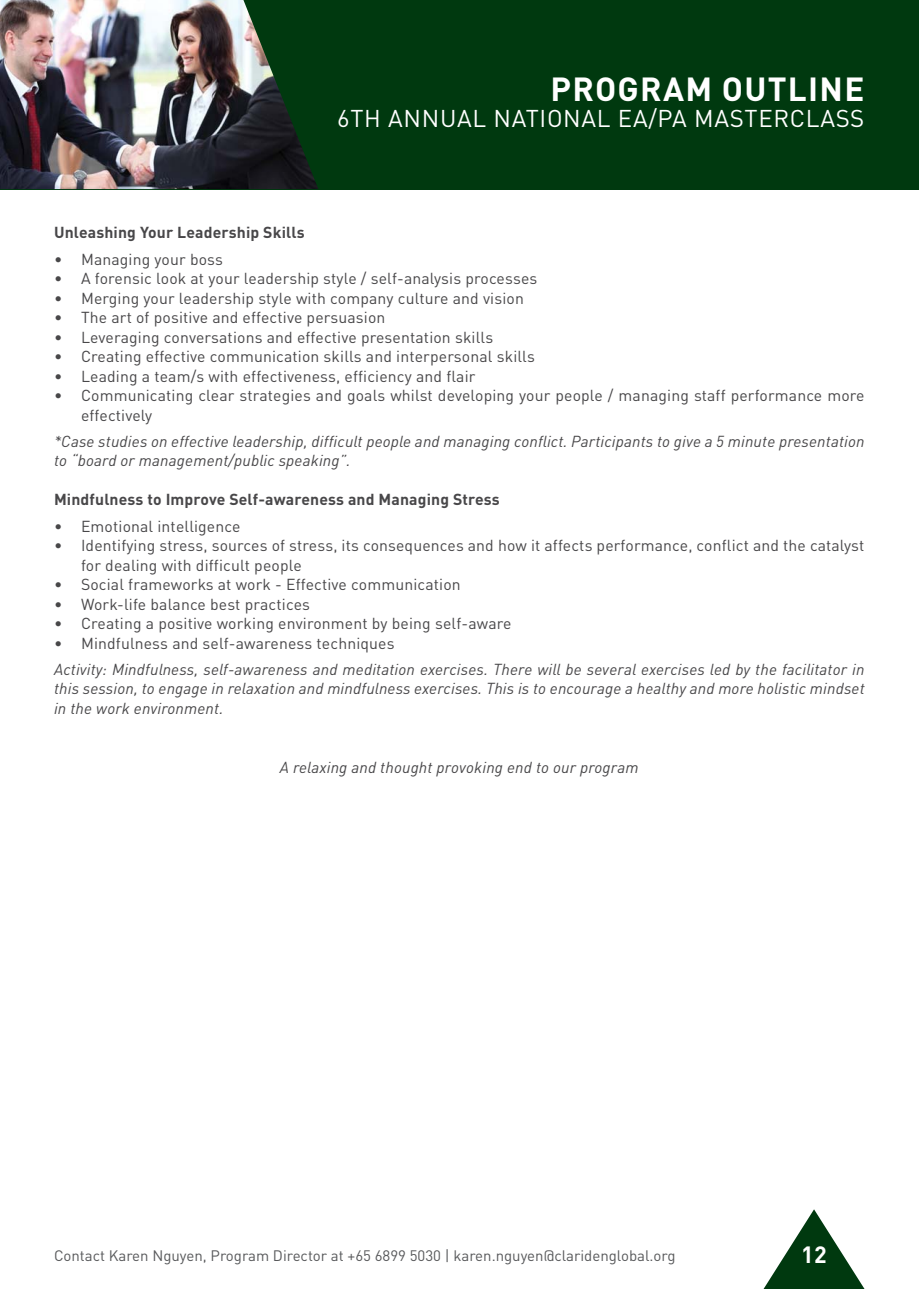
<style>
.page{position:relative;width:919px;height:1289px;background:#fff}
.page>*{position:absolute;margin:0;border:0;box-sizing:border-box;transform-origin:0 0}
.t1{font:700 33px "DIN Pro";letter-spacing:.04em;color:#fff}
.t2{font:24px "DIN Pro";letter-spacing:.03em;color:#fff}
.t3{font:700 23.25px "DIN Pro";color:#fff}
.t4{font:15.75px/19.5px "DIN Pro";letter-spacing:.01em;color:#484749}
.t5{font:italic 15.75px/19.5px "DIN Pro";letter-spacing:.01em;color:#484749}
.t6{font:700 15.75px "DIN Pro";letter-spacing:.01em;color:#484749}
.t7{font:15px "DIN Pro";color:#58595b}
</style>
<div class="page">
<div style="left:0;top:0;width:918px;height:189px;background:#00390f"></div>
<svg style="left:764px;top:1209px;width:100px;height:79px"></svg>
<img style="left:0;top:0;width:318px;height:189px">
<h1 class="t1" style="left:550px;top:78px;width:315px">PROGRAM OUTLINE</h1>
<h2 class="t2" style="left:337px;top:110px;width:528px">6TH ANNUAL NATIONAL EA/PA MASTERCLASS</h2>
<p class="t6" style="left:54px;top:227px;width:252px">Unleashing Your Leadership Skills</p>
<p class="t4" style="left:54px;top:251px;width:170px">• Managing your boss</p>
<p class="t4" style="left:54px;top:271px;width:485px">• A forensic look at your leadership style / self-analysis processes</p>
<p class="t4" style="left:54px;top:290px;width:471px">• Merging your leadership style with company culture and vision</p>
<p class="t4" style="left:54px;top:310px;width:333px">• The art of positive and effective persuasion</p>
<p class="t4" style="left:54px;top:329px;width:440px">• Leveraging conversations and effective presentation skills</p>
<p class="t4" style="left:54px;top:349px;width:482px">• Creating effective communication skills and interpersonal skills</p>
<p class="t4" style="left:54px;top:368px;width:423px">• Leading a team/s with effectiveness, efficiency and flair</p>
<p class="t4" style="left:81px;top:388px;width:785px;text-indent:-27px">• Communicating clear strategies and goals whilst developing your people / managing staff performance more effectively</p>
<p class="t5" style="left:54px;top:433px;width:812px">*Case studies on effective leadership, difficult people and managing conflict. Participants to give a 5 minute presentation to “board or management/public speaking”.</p>
<p class="t6" style="left:54px;top:494px;width:447px">Mindfulness to Improve Self-awareness and Managing Stress</p>
<p class="t4" style="left:54px;top:518px;width:188px">• Emotional intelligence</p>
<p class="t4" style="left:81px;top:538px;width:784px;text-indent:-27px">• Identifying stress, sources of stress, its consequences and how it affects performance, conflict and the catalyst for dealing with difficult people</p>
<p class="t4" style="left:54px;top:577px;width:408px">• Social frameworks at work - Effective communication</p>
<p class="t4" style="left:54px;top:596px;width:257px">• Work-life balance best practices</p>
<p class="t4" style="left:54px;top:616px;width:459px">• Creating a positive working environment by being self-aware</p>
<p class="t4" style="left:54px;top:635px;width:342px">• Mindfulness and self-awareness techniques</p>
<p class="t5" style="left:54px;top:661px;width:812px;text-align:justify">Activity: Mindfulness, self-awareness and meditation exercises. There will be several exercises led by the facilitator in this session, to engage in relaxation and mindfulness exercises. This is to encourage a healthy and more holistic mindset in the work environment.</p>
<p class="t5" style="left:280px;top:759px;width:360px">A relaxing and thought provoking end to our program</p>
<p class="t7" style="left:54px;top:1249px;width:623px">Contact Karen Nguyen, Program Director at +65 6899 5030 | karen.nguyen@claridenglobal.org</p>
<h3 class="t3" style="left:801px;top:1246px;width:27px">12</h3>
</div>
